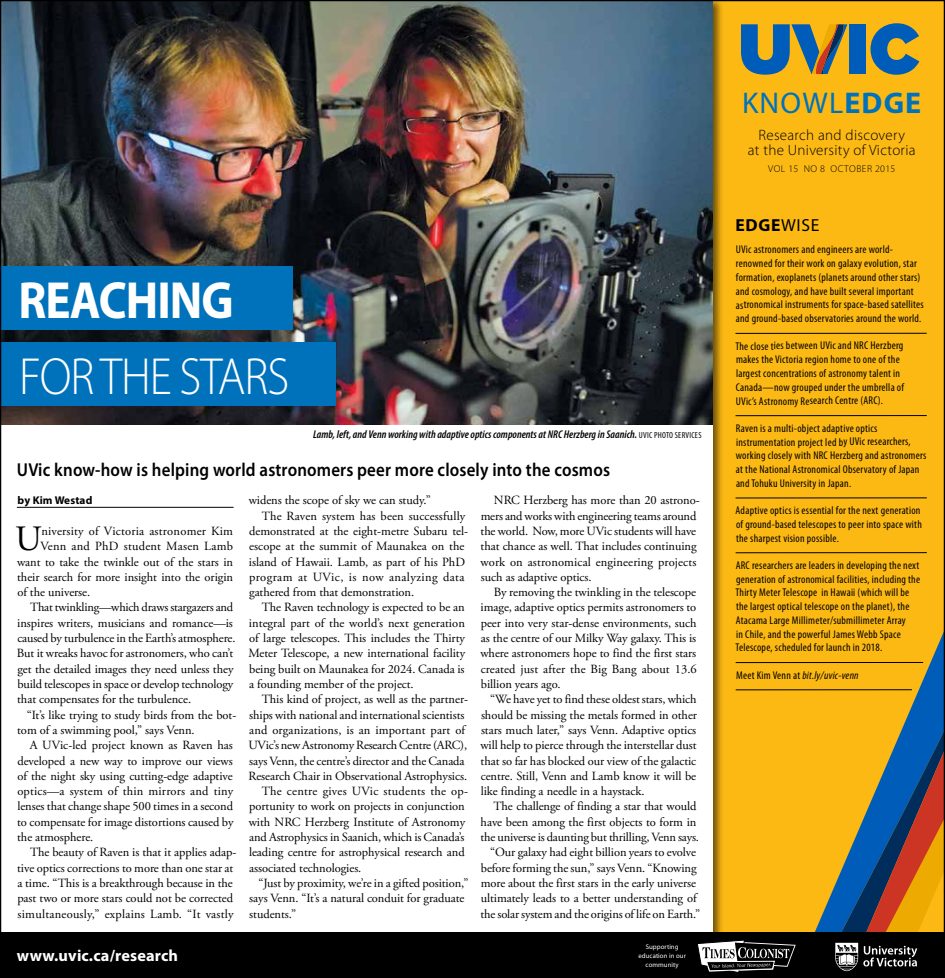
<style>
.page{position:relative;width:945px;height:978px;background:#fff}
.page>*{position:absolute;margin:0;border:0;box-sizing:border-box;transform-origin:0 0}
.t1{font:300 52.5px "Myriad Pro";letter-spacing:-.02em;color:#fff;scale:.9 1}
.t2{font:700 52.5px "Myriad Pro";letter-spacing:-.02em;color:#fff;scale:.9 1}
.t3{font:35.62px "Adobe Garamond Pro";color:#000}
.t4{font:30px "Myriad Pro";letter-spacing:.04em;color:#0072bc}
.t5{font:600 18.75px "Myriad Pro";letter-spacing:.01em;color:#000;scale:.9 1}
.t6{font:700 17.5px "Myriad Pro";color:#000}
.t7{font:700 16.25px "Myriad Pro";letter-spacing:.01em;color:#fff}
.t8{font:300 15px/15px "Myriad Pro";letter-spacing:.02em;color:#000;text-align:center}
.t9{font:12.5px/15.2px "Adobe Garamond Pro";letter-spacing:-.005em;color:#000;text-align:justify}
.t10{font:12.5px "Adobe Garamond Pro";letter-spacing:.02em;color:#000}
.t11{font:12.5px "Adobe Garamond Pro";letter-spacing:.015em;color:#000}
.t12{font:12.5px "Adobe Garamond Pro";letter-spacing:.03em;color:#000}
.t13{font:condensed 11.25px/13.8px "Myriad Pro";letter-spacing:.02em;color:#000}
.t14{font:italic 600 condensed 11.25px "Myriad Pro";color:#000}
.t15{font:italic condensed 11.25px "Myriad Pro";letter-spacing:.02em;color:#000}
.t16{font:700 11.25px "Myriad Pro";letter-spacing:.01em;color:#000}
.t17{font:300 10px "Myriad Pro";letter-spacing:.05em;color:#000}
.t18{font:6.75px/9px "Myriad Pro";letter-spacing:.01em;color:#fff;text-align:center}
.s1{font-weight:400;font-style:normal;font-size:8.75px}
.s2{font-weight:700}
.s3{font-weight:400}
.s4{font-style:normal}
</style>
<div class="page">
<img style="left:0;top:0;width:945px;height:977px">
<h1 class="t2" style="left:18px;top:265px;width:241px">REACHING</h1>
<h1 class="t1" style="left:19px;top:345px;width:302px">FOR THE STARS</h1>
<p class="t14" style="left:313px;top:427px;width:390px">Lamb, left, and Venn working with adaptive optics components at NRC Herzberg in Saanich. <span class="s1">UVIC PHOTO SERVICES</span></p>
<h3 class="t5" style="left:17px;top:458px;width:661px">UVic know-how is helping world astronomers peer more closely into the cosmos</h3>
<p class="t16" style="left:18px;top:493px;width:76px">by Kim Westad</p>
<h2 class="t3" style="left:15px;top:517px;width:28px">U</h2>
<p class="t10" style="left:42px;top:523px;width:193px">niversity of Victoria astronomer Kim</p>
<p class="t10" style="left:40px;top:538px;width:194px">Venn and PhD student Masen Lamb</p>
<p class="t9" style="left:17px;top:554px;width:218px">want to take the twinkle out of the stars in</p>
<p class="t9" style="left:17px;top:569px;width:217px">their search for more insight into the origin</p>
<p class="t9" style="left:17px;top:585px;width:74px">of the universe.</p>
<p class="t9" style="left:30px;top:600px;width:205px">That twinkling—which draws stargazers and</p>
<p class="t9" style="left:17px;top:615px;width:217px">inspires writers, musicians and romance—is</p>
<p class="t9" style="left:17px;top:631px;width:220px">caused by turbulence in the Earth’s atmosphere.</p>
<p class="t9" style="left:17px;top:646px;width:218px">But it wreaks havoc for astronomers, who can’t</p>
<p class="t9" style="left:17px;top:661px;width:218px">get the detailed images they need unless they</p>
<p class="t9" style="left:17px;top:676px;width:217px">build telescopes in space or develop technology</p>
<p class="t9" style="left:17px;top:692px;width:175px">that compensates for the turbulence.</p>
<p class="t9" style="left:27px;top:707px;width:211px">“It’s like trying to study birds from the bot-</p>
<p class="t9" style="left:17px;top:722px;width:179px">tom of a swimming pool,” says Venn.</p>
<p class="t9" style="left:30px;top:738px;width:205px">A UVic-led project known as Raven has</p>
<p class="t9" style="left:17px;top:753px;width:217px">developed a new way to improve our views</p>
<p class="t9" style="left:17px;top:768px;width:217px">of the night sky using cutting-edge adaptive</p>
<p class="t11" style="left:17px;top:783px;width:218px">optics—a system of thin mirrors and tiny</p>
<p class="t9" style="left:17px;top:799px;width:217px">lenses that change shape 500 times in a second</p>
<p class="t9" style="left:17px;top:814px;width:218px">to compensate for image distortions caused by</p>
<p class="t9" style="left:17px;top:829px;width:78px">the atmosphere.</p>
<p class="t9" style="left:30px;top:845px;width:208px">The beauty of Raven is that it applies adap-</p>
<p class="t9" style="left:17px;top:860px;width:218px">tive optics corrections to more than one star at</p>
<p class="t9" style="left:18px;top:875px;width:217px">a time. “This is a breakthrough because in the</p>
<p class="t9" style="left:17px;top:891px;width:217px">past two or more stars could not be corrected</p>
<p class="t10" style="left:18px;top:906px;width:218px">simultaneously,” explains Lamb. “It vastly</p>
<h3 class="t7" style="left:17px;top:945px;width:163px">www.uvic.ca/research</h3>
<p class="t9" style="left:249px;top:493px;width:184px">widens the scope of sky we can study.”</p>
<p class="t9" style="left:262px;top:508px;width:205px">The Raven system has been successfully</p>
<p class="t9" style="left:249px;top:523px;width:221px">demonstrated at the eight-metre Subaru tel-</p>
<p class="t9" style="left:249px;top:539px;width:217px">escope at the summit of Maunakea on the</p>
<p class="t9" style="left:249px;top:554px;width:218px">island of Hawaii. Lamb, as part of his PhD</p>
<p class="t12" style="left:249px;top:569px;width:217px">program at UVic, is now analyzing data</p>
<p class="t9" style="left:249px;top:585px;width:167px">gathered from that demonstration.</p>
<p class="t9" style="left:262px;top:600px;width:205px">The Raven technology is expected to be an</p>
<p class="t9" style="left:249px;top:615px;width:217px">integral part of the world’s next generation</p>
<p class="t9" style="left:249px;top:631px;width:217px">of large telescopes. This includes the Thirty</p>
<p class="t9" style="left:249px;top:646px;width:218px">Meter Telescope, a new international facility</p>
<p class="t9" style="left:249px;top:661px;width:217px">being built on Maunakea for 2024. Canada is</p>
<p class="t9" style="left:249px;top:676px;width:166px">a founding member of the project.</p>
<p class="t9" style="left:262px;top:692px;width:208px">This kind of project, as well as the partner-</p>
<p class="t9" style="left:249px;top:707px;width:217px">ships with national and international scientists</p>
<p class="t9" style="left:249px;top:722px;width:218px">and organizations, is an important part of</p>
<p class="t9" style="left:248px;top:738px;width:220px">UVic’s new Astronomy Research Centre (ARC),</p>
<p class="t9" style="left:249px;top:753px;width:217px">says Venn, the centre’s director and the Canada</p>
<p class="t9" style="left:249px;top:768px;width:220px">Research Chair in Observational Astrophysics.</p>
<p class="t10" style="left:262px;top:783px;width:208px">The centre gives UVic students the op-</p>
<p class="t9" style="left:249px;top:799px;width:217px">portunity to work on projects in conjunction</p>
<p class="t9" style="left:249px;top:814px;width:218px">with NRC Herzberg Institute of Astronomy</p>
<p class="t9" style="left:249px;top:829px;width:217px">and Astrophysics in Saanich, which is Canada’s</p>
<p class="t9" style="left:249px;top:845px;width:217px">leading centre for astrophysical research and</p>
<p class="t9" style="left:249px;top:860px;width:114px">associated technologies.</p>
<p class="t9" style="left:258px;top:875px;width:212px">“Just by proximity, we’re in a gifted position,”</p>
<p class="t9" style="left:249px;top:891px;width:217px">says Venn. “It’s a natural conduit for graduate</p>
<p class="t9" style="left:249px;top:906px;width:48px">students.”</p>
<p class="t9" style="left:480px;top:493px;width:221px;text-align:left;text-indent:14px">NRC Herzberg has more than 20 astrono&shy;mers and works with engineering teams around the world. Now, more UVic students will have that chance as well. That includes continuing work on astronomical engineering projects such as adaptive optics.</p>
<p class="t9" style="left:480px;top:585px;width:218px;text-indent:13px">By removing the twinkling in the telescope image, adaptive optics permits astronomers to peer into very star-dense environments, such as the centre of our Milky Way galaxy. This is where astronomers hope to find the first stars created just after the Big Bang about 13.6 billion years ago.</p>
<p class="t9" style="left:480px;top:692px;width:218px;text-indent:10px">“We have yet to find these oldest stars, which should be missing the metals formed in other stars much later,” says Venn. Adaptive optics will help to pierce through the interstellar dust that so far has blocked our view of the galactic centre. Still, Venn and Lamb know it will be like finding a needle in a haystack.</p>
<p class="t9" style="left:493px;top:799px;width:205px">The challenge of finding a star that would</p>
<p class="t9" style="left:481px;top:814px;width:217px">have been among the first objects to form in</p>
<p class="t9" style="left:481px;top:829px;width:220px">the universe is daunting but thrilling, Venn says.</p>
<p class="t9" style="left:490px;top:845px;width:208px">“Our galaxy had eight billion years to evolve</p>
<p class="t9" style="left:481px;top:860px;width:217px">before forming the sun,” says Venn. “Knowing</p>
<p class="t9" style="left:481px;top:875px;width:217px">more about the first stars in the early universe</p>
<p class="t9" style="left:481px;top:891px;width:217px">ultimately leads to a better understanding of</p>
<p class="t9" style="left:481px;top:906px;width:221px">the solar system and the origins of life on Earth.”</p>
<p class="t18" style="left:638px;top:941px;width:49px">Supporting education in our community</p>
<h3 class="t4" style="left:742px;top:85px;width:181px">KNOWL<span class="s2">EDGE</span></h3>
<p class="t8" style="left:748px;top:127px;width:169px">Research and discovery<br>at the University of Victoria</p>
<p class="t17" style="left:768px;top:163px;width:129px">VOL 15 NO 8 OCTOBER 2015</p>
<h3 class="t6" style="left:736px;top:214px;width:85px">EDGE<span class="s3">WISE</span></h3>
<p class="t13" style="left:736px;top:243px;width:189px">UVic astronomers and engineers are world&shy;renowned for their work on galaxy evolution, star formation, exoplanets (planets around other stars) and cosmology, and have built several important astronomical instruments for space-based satellites and ground-based observatories around the world.</p>
<p class="t13" style="left:735px;top:339px;width:170px">The close ties between UVic and NRC Herzberg makes the Victoria region home to one of the largest concentrations of astronomy talent in Canada—now grouped under the umbrella of UVic’s Astronomy Research Centre (ARC).</p>
<p class="t13" style="left:736px;top:421px;width:192px">Raven is a multi-object adaptive optics instrumentation project led by UVic researchers, working closely with NRC Herzberg and astronomers at the National Astronomical Observatory of Japan and Tohuku University in Japan.</p>
<p class="t13" style="left:736px;top:503px;width:188px">Adaptive optics is essential for the next generation of ground-based telescopes to peer into space with the sharpest vision possible.</p>
<p class="t13" style="left:735px;top:558px;width:186px">ARC researchers are leaders in developing the next generation of astronomical facilities, including the Thirty Meter Telescope in Hawaii (which will be the largest optical telescope on the planet), the Atacama Large Millimeter/submillimeter Array<br>in Chile, and the powerful James Webb Space Telescope, scheduled for launch in 2018.</p>
<p class="t15" style="left:736px;top:668px;width:124px"><span class="s4">Meet Kim Venn at</span> bit.ly/uvic-venn</p>
</div>
